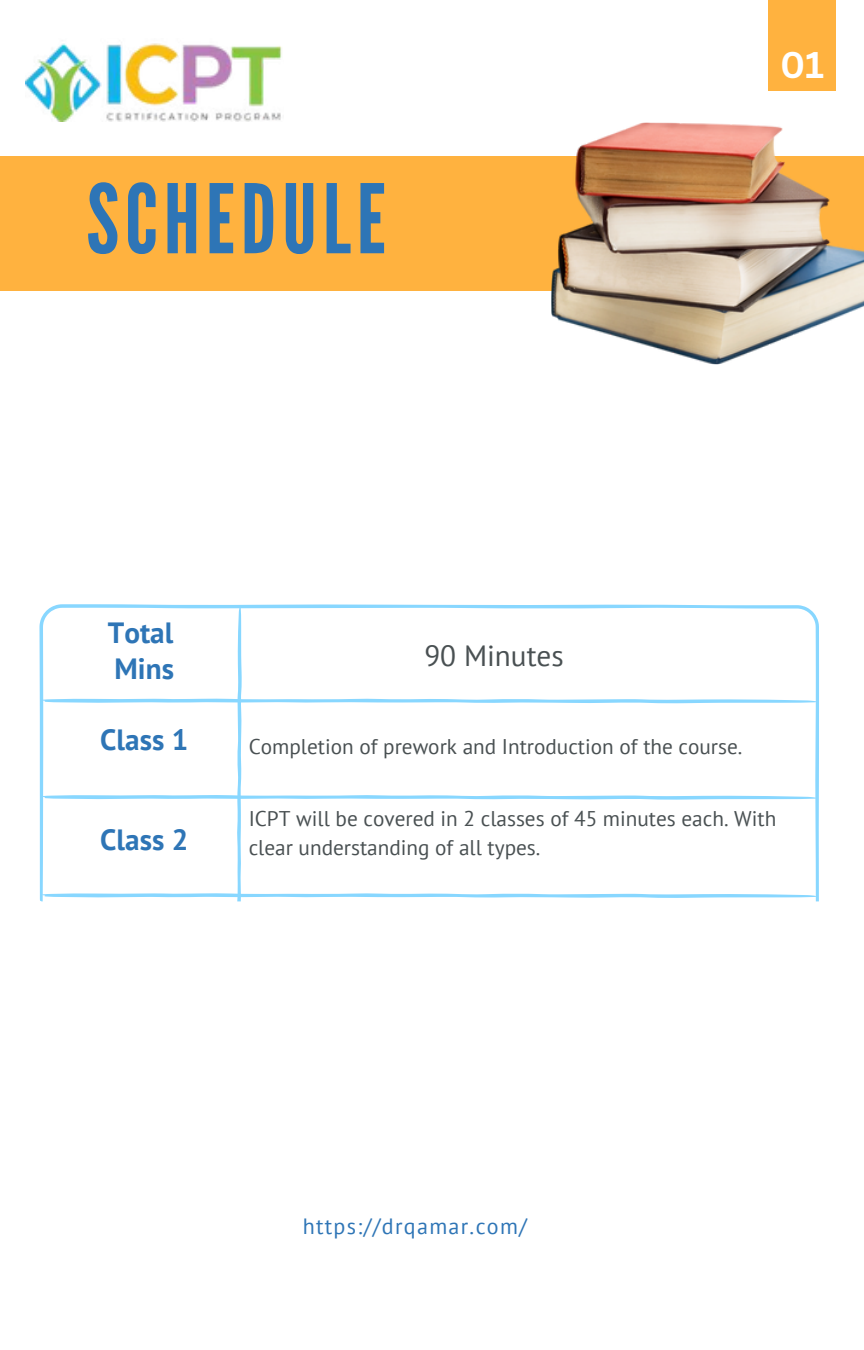
<style>
.page{position:relative;width:864px;height:1350px;background:#fff}
.page>*{position:absolute;margin:0;border:0;box-sizing:border-box;transform-origin:0 0}
.t1{font:95.62px "League Gothic";letter-spacing:.06em;color:#2e75b6}
.t2{font:700 36.23px "Canva Sans";color:#fff}
.t3{font:700 29.25px/35.8px "PT Sans";color:#2e75b6}
.t4{font:29.25px "PT Sans";color:#495052}
.t5{font:22.05px "PT Sans";letter-spacing:.06em;color:#2e75b6}
.t6{font:21.15px/28.8px "PT Sans";color:#495052}
</style>
<div class="page">
<div style="left:0;top:156px;width:864px;height:135px;background:#ffb23f"></div>
<img style="left:551px;top:123px;width:313px;height:241px">
<img style="left:25px;top:43px;width:257px;height:79px">
<div style="left:768px;top:0;width:68px;height:90px;background:#ffb23f"></div>
<svg style="left:39px;top:604px;width:780px;height:297px"></svg>
<p class="t1" style="left:86px;top:164px;width:301px">SCHEDULE</p>
<p class="t2" style="left:780px;top:39px;width:46px">01</p>
<h2 class="t3" style="left:108px;top:614px;width:68px">Total<br>Mins</h2>
<h3 class="t3" style="left:100px;top:721px;width:90px">Class 1</h3>
<h2 class="t4" style="left:424px;top:636px;width:141px">90 Minutes</h2>
<p class="t6" style="left:249px;top:731px;width:495px">Completion of prework and Introduction of the course.</p>
<h2 class="t3" style="left:100px;top:821px;width:90px">Class 2</h2>
<p class="t6" style="left:249px;top:804px;width:529px">ICPT will be covered in 2 classes of 45 minutes each. With clear understanding of all types.</p>
<p class="t5" style="left:303px;top:1211px;width:226px">https://drqamar.com/</p>
</div>
